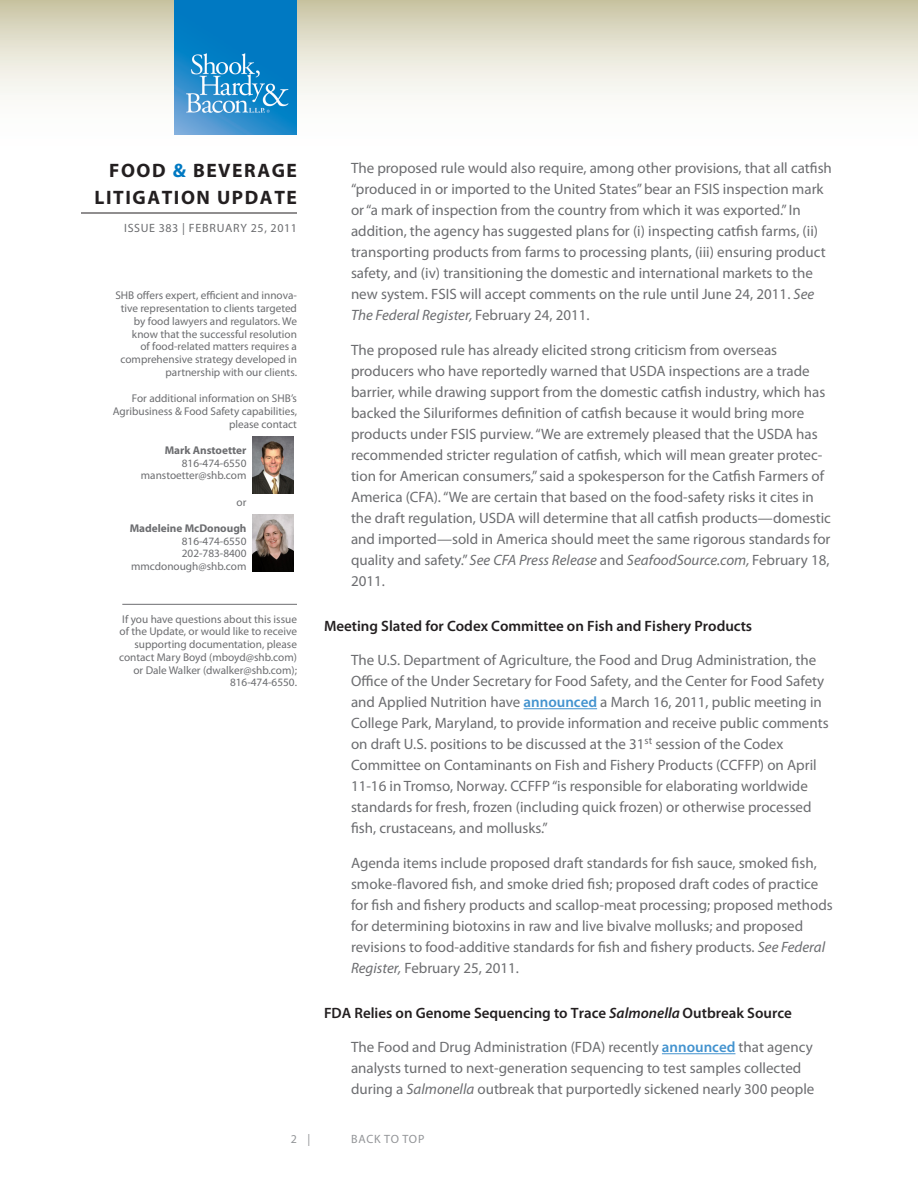
<style>
.page{position:relative;width:918px;height:1188px;background:#fff}
.page>*{position:absolute;margin:0;border:0;box-sizing:border-box;transform-origin:0 0}
.t1{font:700 19.5px/27px "Myriad Pro";letter-spacing:.08em;color:#231f20;text-align:right}
.Body{font:15px/21px "Myriad Pro";color:#6c6d70}
.Subhead{font:600 15px "Myriad Pro";color:#231f20}
.t2{font:12px "Myriad Pro";letter-spacing:.05em;color:#6c6d70}
.Body-2{font:12px "Myriad Pro";letter-spacing:.06em;color:#939598}
.Body-3{font:11.25px/12.8px "Myriad Pro";color:#6c6d70;text-align:right}
.s1{color:#0079c2}
.s2{font-weight:700}
.s3{font-style:italic}
.s4{font-weight:600;color:#4393cf}
</style>
<div class="page">
<svg style="left:0;top:0;width:918px;height:135px"></svg>
<hr style="left:81px;top:213px;width:216px;height:1px;background:#231f20">
<img style="left:175px;top:0;width:122px;height:135px">
<hr style="left:524px;top:708px;width:73px;height:1px;background:#4393cf">
<hr style="left:662px;top:1053px;width:73px;height:1px;background:#4393cf">
<hr style="left:122px;top:604px;width:175px;height:1px;background:#6c6d70">
<img style="left:253px;top:514px;width:40px;height:57px">
<img style="left:253px;top:436px;width:41px;height:58px">
<p class="t1" style="left:94px;top:156px;width:204px">FOOD <span class="s1">&amp;</span> BEVERAGE<br>LITIGATION UPDATE</p>
<p class="t2" style="left:124px;top:221px;width:174px">ISSUE 383 | FEBRUARY 25, 2011</p>
<p class="Body-3" style="left:115px;top:289px;width:183px">SHB offers expert, efficient and innova&shy;tive representation to clients targeted by food lawyers and regulators. We know that the successful resolution<br>of food-related matters requires a comprehensive strategy developed in partnership with our clients.</p>
<p class="Body-3" style="left:113px;top:392px;width:186px">For additional information on SHB’s<br>Agribusiness &amp; Food Safety capabilities, please contact</p>
<p class="Body-3" style="left:141px;top:444px;width:107px"><span class="s2">Mark Anstoetter<br></span>816-474-6550 manstoetter@shb.com</p>
<p class="Body-3" style="left:237px;top:495px;width:11px">or</p>
<p class="Body-3" style="left:130px;top:522px;width:118px"><span class="s2">Madeleine McDonough<br></span>816-474-6550<br>202-783-8400 mmcdonough@shb.com</p>
<p class="Body-3" style="left:119px;top:612px;width:179px">If you have questions about this issue of the Update, or would like to receive supporting documentation, please contact Mary Boyd (mboyd@shb.com) or Dale Walker (dwalker@shb.com);<br>816-474-6550.</p>
<p class="Body-2" style="left:291px;top:1132px;width:21px">2 |</p>
<p class="Body" style="left:351px;top:157px;width:482px">The proposed rule would also require, among other provisions, that all catfish “produced in or imported to the United States” bear an FSIS inspection mark or “a mark of inspection from the country from which it was exported.” In addition, the agency has suggested plans for (i) inspecting catfish farms, (ii) transporting products from farms to processing plants, (iii) ensuring product safety, and (iv) transitioning the domestic and international markets to the new system. FSIS will accept comments on the rule until June 24, 2011. <span class="s3">See The Federal Register,</span> February 24, 2011.</p>
<p class="Body" style="left:351px;top:339px;width:481px">The proposed rule has already elicited strong criticism from overseas producers who have reportedly warned that USDA inspections are a trade barrier, while drawing support from the domestic catfish industry, which has backed the Siluriformes definition of catfish because it would bring more products under FSIS purview. “We are extremely pleased that the USDA has recommended stricter regulation of catfish, which will mean greater protec&shy;tion for American consumers,” said a spokesperson for the Catfish Farmers of America (CFA). “We are certain that based on the food-safety risks it cites in the draft regulation, USDA will determine that all catfish products—domestic and imported—sold in America should meet the same rigorous standards for quality and safety.” <span class="s3">See CFA Press Release</span> and <span class="s3">SeafoodSource.com,</span> February 18, 2011.</p>
<p class="Subhead" style="left:324px;top:616px;width:430px">Meeting Slated for Codex Committee on Fish and Fishery Products</p>
<p class="Body" style="left:351px;top:649px;width:479px">The U.S. Department of Agriculture, the Food and Drug Administration, the Office of the Under Secretary for Food Safety, and the Center for Food Safety and Applied Nutrition have <span class="s4">announced</span> a March 16, 2011, public meeting in College Park, Maryland, to provide information and receive public comments on draft U.S. positions to be discussed at the 31<sup>st</sup> session of the Codex Committee on Contaminants on Fish and Fishery Products (CCFFP) on April 11-16 in Tromso, Norway. CCFFP “is responsible for elaborating worldwide standards for fresh, frozen (including quick frozen) or otherwise processed fish, crustaceans, and mollusks.”</p>
<p class="Body" style="left:351px;top:852px;width:483px">Agenda items include proposed draft standards for fish sauce, smoked fish, smoke-flavored fish, and smoke dried fish; proposed draft codes of practice for fish and fishery products and scallop-meat processing; proposed methods for determining biotoxins in raw and live bivalve mollusks; and proposed revisions to food-additive standards for fish and fishery products. <span class="s3">See Federal Register,</span> February 25, 2011.</p>
<p class="Subhead" style="left:324px;top:1003px;width:469px">FDA Relies on Genome Sequencing to Trace <span class="s3">Salmonella</span> Outbreak Source</p>
<p class="Body" style="left:351px;top:1036px;width:465px">The Food and Drug Administration (FDA) recently <span class="s4">announced</span> that agency analysts turned to next-generation sequencing to test samples collected during a <span class="s3">Salmonella</span> outbreak that purportedly sickened nearly 300 people</p>
<p class="Body-2" style="left:351px;top:1132px;width:75px">BACK TO TOP</p>
</div>
